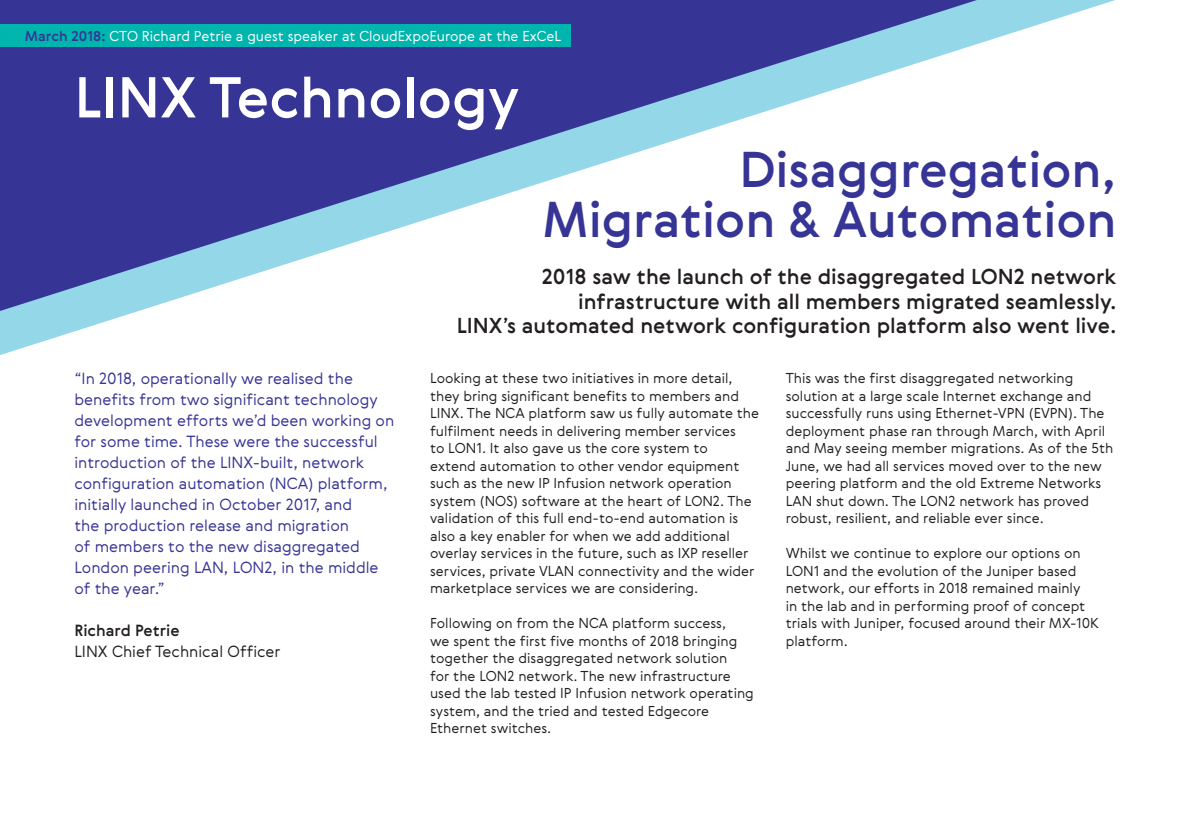
<style>
.page{position:relative;width:1191px;height:819px;background:#fff}
.page>*{position:absolute;margin:0;border:0;box-sizing:border-box;transform-origin:0 0}
.t1{font:500 56px "Gerbera";color:#fff}
.t2{font:500 49px/50.8px "Gerbera";color:#363494;text-align:right}
.t3{font:500 21px/24.5px "Gerbera";color:#231f20;text-align:right}
.t4{font:300 15.75px/21px "Gerbera";color:#363494}
.t5{font:300 15.75px "Gerbera";color:#231f20}
.t6{font:500 15.75px "Gerbera";color:#231f20}
.t7{font:300 14px/17.5px "Gerbera";color:#231f20}
.t8{font:300 14px "Gerbera";color:#fff}
.s1{font-weight:500;color:#363494}
</style>
<div class="page">
<svg style="left:0;top:0;width:1115px;height:355px"></svg>
<div style="left:0;top:25px;width:570px;height:22px;background:#00b5ae"></div>
<p class="t8" style="left:25px;top:26px;width:538px"><span class="s1">March 2018:</span> CTO Richard Petrie a guest speaker at CloudExpoEurope at the ExCeL</p>
<h1 class="t1" style="left:74px;top:59px;width:446px">LINX Technology</h1>
<h2 class="t2" style="left:542px;top:143px;width:576px">Disaggregation,<br>Migration &amp; Automation</h2>
<p class="t4" style="left:74px;top:368px;width:321px">“In 2018, operationally we realised the benefits from two significant technology development efforts we’d been working on for some time. These were the successful introduction of the LINX-built, network configuration automation (NCA) platform, initially launched in October 2017, and<br>the production release and migration<br>of members to the new disaggregated London peering LAN, LON2, in the middle of the year.”</p>
<p class="t6" style="left:74px;top:620px;width:107px">Richard Petrie</p>
<p class="t5" style="left:74px;top:641px;width:208px">LINX Chief Technical Officer</p>
<h3 class="t3" style="left:457px;top:264px;width:661px">2018 saw the launch of the disaggregated LON2 network infrastructure with all members migrated seamlessly.<br>LINX’s automated network configuration platform also went live.</h3>
<p class="t7" style="left:430px;top:369px;width:330px">Looking at these two initiatives in more detail, they bring significant benefits to members and LINX. The NCA platform saw us fully automate the fulfilment needs in delivering member services<br>to LON1. It also gave us the core system to<br>extend automation to other vendor equipment such as the new IP Infusion network operation system (NOS) software at the heart of LON2. The validation of this full end-to-end automation is also a key enabler for when we add additional overlay services in the future, such as IXP reseller services, private VLAN connectivity and the wider marketplace services we are considering.</p>
<p class="t7" style="left:430px;top:614px;width:325px">Following on from the NCA platform success,<br>we spent the first five months of 2018 bringing together the disaggregated network solution<br>for the LON2 network. The new infrastructure used the lab tested IP Infusion network operating system, and the tried and tested Edgecore Ethernet switches.</p>
<p class="t7" style="left:785px;top:369px;width:329px">This was the first disaggregated networking solution at a large scale Internet exchange and successfully runs using Ethernet-VPN (EVPN). The deployment phase ran through March, with April and May seeing member migrations. As of the 5th June, we had all services moved over to the new peering platform and the old Extreme Networks LAN shut down. The LON2 network has proved robust, resilient, and reliable ever since.</p>
<p class="t7" style="left:785px;top:544px;width:315px">Whilst we continue to explore our options on LON1 and the evolution of the Juniper based network, our efforts in 2018 remained mainly<br>in the lab and in performing proof of concept trials with Juniper, focused around their MX-10K platform.</p>
</div>
